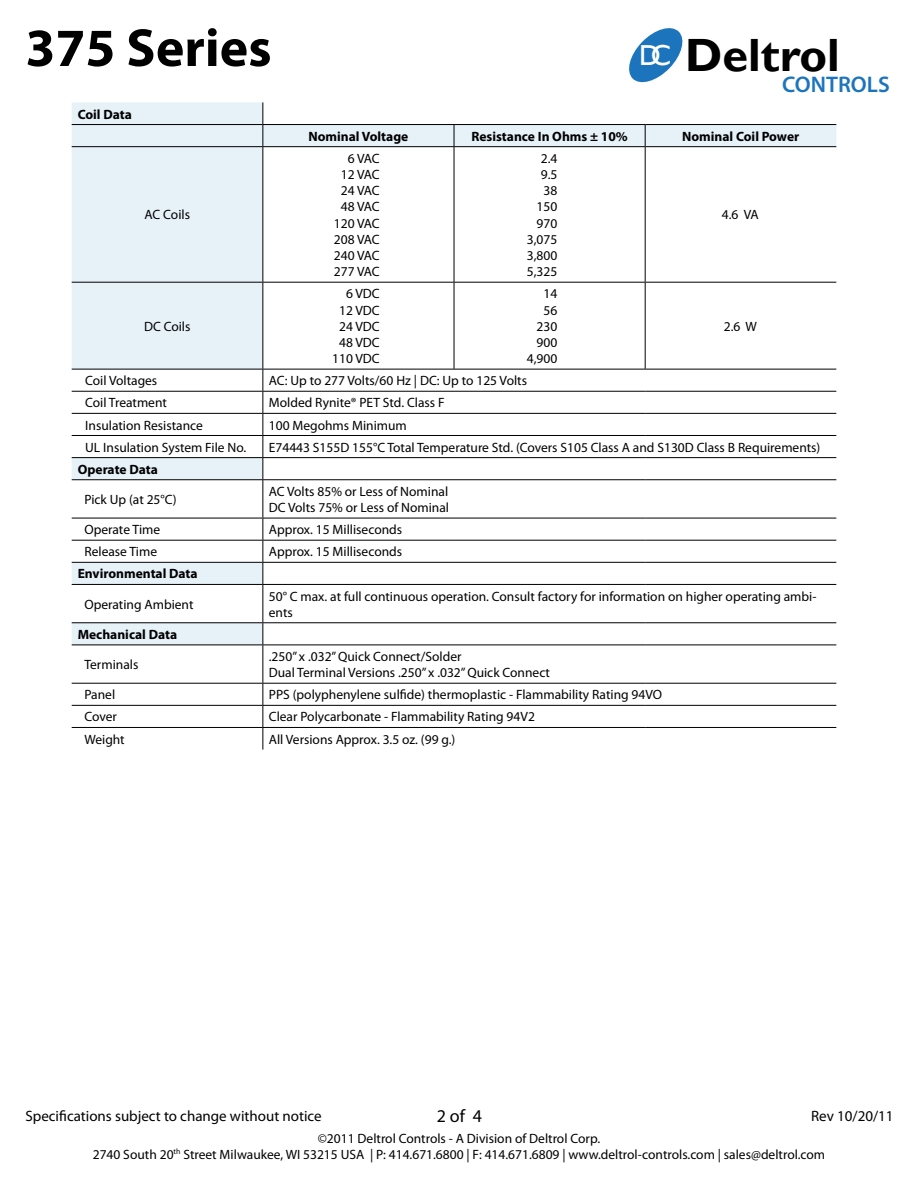
<style>
.page{position:relative;width:918px;height:1188px;background:#fff}
.page>*{position:absolute;margin:0;border:0;box-sizing:border-box;transform-origin:0 0}
.t1{font:700 54px "Myriad Pro";color:#000}
.t2{font:700 46.65px "Gill Sans";color:#000}
.t3{font:28.95px "Gill Sans";color:#fff}
.t4{font:600 22.65px "Myriad Pro";color:#1c75bc}
.t5{font:18px "Myriad Pro";color:#000}
.t6{font:15px "Myriad Pro";color:#000}
.t7{font:13.5px/16.2px "Myriad Pro";color:#000;text-align:right}
.t8{font:700 13.5px "Myriad Pro";color:#000}
</style>
<div class="page">
<svg style="left:629px;top:28px;width:54px;height:55px"></svg>
<svg style="left:72px;top:102px;width:764px;height:543px"></svg>
<hr style="left:72px;top:124px;width:191px;height:1px;background:#000">
<hr style="left:263px;top:124px;width:191px;height:1px;background:#000">
<svg style="left:262px;top:102px;width:1px;height:44px"></svg>
<hr style="left:454px;top:124px;width:191px;height:1px;background:#000">
<svg style="left:454px;top:125px;width:1px;height:21px"></svg>
<hr style="left:645px;top:124px;width:191px;height:1px;background:#000">
<svg style="left:645px;top:125px;width:1px;height:21px"></svg>
<hr style="left:72px;top:146px;width:191px;height:1px;background:#000">
<hr style="left:263px;top:146px;width:191px;height:1px;background:#000">
<hr style="left:262px;top:147px;width:1px;height:135px;background:#000">
<hr style="left:454px;top:146px;width:191px;height:1px;background:#000">
<hr style="left:454px;top:147px;width:1px;height:135px;background:#000">
<hr style="left:645px;top:146px;width:191px;height:1px;background:#000">
<hr style="left:645px;top:147px;width:1px;height:135px;background:#000">
<hr style="left:72px;top:282px;width:191px;height:1px;background:#000">
<hr style="left:263px;top:282px;width:191px;height:1px;background:#000">
<hr style="left:262px;top:283px;width:1px;height:86px;background:#000">
<hr style="left:454px;top:282px;width:191px;height:1px;background:#000">
<hr style="left:454px;top:283px;width:1px;height:86px;background:#000">
<hr style="left:645px;top:282px;width:191px;height:1px;background:#000">
<hr style="left:645px;top:283px;width:1px;height:86px;background:#000">
<hr style="left:72px;top:369px;width:191px;height:1px;background:#000">
<hr style="left:263px;top:369px;width:191px;height:1px;background:#000">
<hr style="left:454px;top:369px;width:191px;height:1px;background:#000">
<hr style="left:645px;top:369px;width:191px;height:1px;background:#000">
<hr style="left:72px;top:391px;width:191px;height:1px;background:#000">
<hr style="left:263px;top:391px;width:191px;height:1px;background:#000">
<hr style="left:454px;top:391px;width:191px;height:1px;background:#000">
<hr style="left:645px;top:391px;width:191px;height:1px;background:#000">
<hr style="left:72px;top:413px;width:191px;height:1px;background:#000">
<hr style="left:263px;top:413px;width:191px;height:1px;background:#000">
<hr style="left:454px;top:413px;width:191px;height:1px;background:#000">
<hr style="left:645px;top:413px;width:191px;height:1px;background:#000">
<hr style="left:72px;top:435px;width:191px;height:1px;background:#000">
<hr style="left:263px;top:435px;width:191px;height:1px;background:#000">
<hr style="left:454px;top:435px;width:191px;height:1px;background:#000">
<hr style="left:645px;top:435px;width:191px;height:1px;background:#000">
<hr style="left:72px;top:457px;width:191px;height:1px;background:#000">
<hr style="left:263px;top:457px;width:191px;height:1px;background:#000">
<svg style="left:262px;top:369px;width:1px;height:110px"></svg>
<hr style="left:454px;top:457px;width:191px;height:1px;background:#000">
<hr style="left:645px;top:457px;width:191px;height:1px;background:#000">
<hr style="left:72px;top:479px;width:191px;height:1px;background:#000">
<hr style="left:263px;top:479px;width:191px;height:1px;background:#000">
<hr style="left:262px;top:480px;width:1px;height:38px;background:#000">
<hr style="left:454px;top:479px;width:191px;height:1px;background:#000">
<hr style="left:645px;top:479px;width:191px;height:1px;background:#000">
<hr style="left:72px;top:518px;width:191px;height:1px;background:#000">
<hr style="left:263px;top:518px;width:191px;height:1px;background:#000">
<hr style="left:454px;top:518px;width:191px;height:1px;background:#000">
<hr style="left:645px;top:518px;width:191px;height:1px;background:#000">
<hr style="left:72px;top:540px;width:191px;height:1px;background:#000">
<hr style="left:263px;top:540px;width:191px;height:1px;background:#000">
<hr style="left:454px;top:540px;width:191px;height:1px;background:#000">
<hr style="left:645px;top:540px;width:191px;height:1px;background:#000">
<hr style="left:72px;top:562px;width:191px;height:1px;background:#000">
<hr style="left:263px;top:562px;width:191px;height:1px;background:#000">
<svg style="left:262px;top:518px;width:1px;height:66px"></svg>
<hr style="left:454px;top:562px;width:191px;height:1px;background:#000">
<hr style="left:645px;top:562px;width:191px;height:1px;background:#000">
<hr style="left:72px;top:584px;width:191px;height:1px;background:#000">
<hr style="left:263px;top:584px;width:191px;height:1px;background:#000">
<hr style="left:262px;top:585px;width:1px;height:37px;background:#000">
<hr style="left:454px;top:584px;width:191px;height:1px;background:#000">
<hr style="left:645px;top:584px;width:191px;height:1px;background:#000">
<hr style="left:72px;top:622px;width:191px;height:1px;background:#000">
<hr style="left:263px;top:622px;width:191px;height:1px;background:#000">
<svg style="left:262px;top:623px;width:1px;height:22px"></svg>
<hr style="left:454px;top:622px;width:191px;height:1px;background:#000">
<hr style="left:645px;top:622px;width:191px;height:1px;background:#000">
<hr style="left:72px;top:645px;width:191px;height:1px;background:#000">
<hr style="left:263px;top:645px;width:191px;height:1px;background:#000">
<hr style="left:262px;top:645px;width:1px;height:38px;background:#000">
<hr style="left:454px;top:645px;width:191px;height:1px;background:#000">
<hr style="left:645px;top:645px;width:191px;height:1px;background:#000">
<hr style="left:72px;top:683px;width:191px;height:1px;background:#000">
<hr style="left:263px;top:683px;width:191px;height:1px;background:#000">
<hr style="left:454px;top:683px;width:191px;height:1px;background:#000">
<hr style="left:645px;top:683px;width:191px;height:1px;background:#000">
<hr style="left:72px;top:705px;width:191px;height:1px;background:#000">
<hr style="left:263px;top:705px;width:191px;height:1px;background:#000">
<hr style="left:454px;top:705px;width:191px;height:1px;background:#000">
<hr style="left:645px;top:705px;width:191px;height:1px;background:#000">
<hr style="left:72px;top:727px;width:191px;height:1px;background:#000">
<hr style="left:263px;top:727px;width:191px;height:1px;background:#000">
<svg style="left:262px;top:684px;width:1px;height:66px"></svg>
<hr style="left:454px;top:727px;width:191px;height:1px;background:#000">
<hr style="left:645px;top:727px;width:191px;height:1px;background:#000">
<h1 class="t1" style="left:26px;top:13px;width:248px">375 Series</h1>
<p class="t8" style="left:78px;top:105px;width:56px">Coil Data</p>
<p class="t7" style="left:145px;top:207px;width:47px">AC Coils</p>
<p class="t7" style="left:144px;top:318px;width:48px">DC Coils</p>
<h3 class="t3" style="left:639px;top:39px;width:34px">DC</h3>
<h2 class="t2" style="left:685px;top:27px;width:156px">Deltrol</h2>
<h3 class="t4" style="left:782px;top:70px;width:109px">CONTROLS</h3>
<p class="t8" style="left:308px;top:127px;width:101px">Nominal Voltage</p>
<p class="t8" style="left:471px;top:127px;width:158px">Resistance In Ohms ± 10%</p>
<p class="t8" style="left:682px;top:127px;width:119px">Nominal Coil Power</p>
<p class="t7" style="left:334px;top:150px;width:47px">6 VAC<br>12 VAC<br>24 VAC<br>48 VAC<br>120 VAC<br>208 VAC<br>240 VAC<br>277 VAC</p>
<p class="t7" style="left:527px;top:150px;width:32px">2.4<br>9.5<br>38<br>150<br>970<br>3,075<br>3,800<br>5,325</p>
<p class="t7" style="left:332px;top:285px;width:49px">6 VDC<br>12 VDC<br>24 VDC<br>48 VDC<br>110 VDC</p>
<p class="t7" style="left:527px;top:285px;width:32px">14<br>56<br>230<br>900<br>4,900</p>
<p class="t7" style="left:722px;top:207px;width:38px">4.6 VA</p>
<p class="t7" style="left:724px;top:318px;width:35px">2.6 W</p>
<p class="t7" style="left:85px;top:372px;width:74px">Coil Voltages</p>
<p class="t7" style="left:269px;top:372px;width:260px">AC: Up to 277 Volts/60 Hz | DC: Up to 125 Volts</p>
<p class="t7" style="left:85px;top:395px;width:83px">Coil Treatment</p>
<p class="t7" style="left:269px;top:395px;width:177px">Molded Rynite® PET Std. Class F</p>
<p class="t7" style="left:85px;top:417px;width:119px">Insulation Resistance</p>
<p class="t7" style="left:269px;top:417px;width:140px">100 Megohms Minimum</p>
<p class="t7" style="left:85px;top:439px;width:163px">UL Insulation System File No.</p>
<p class="t7" style="left:269px;top:439px;width:553px">E74443 S155D 155°C Total Temperature Std. (Covers S105 Class A and S130D Class B Requirements)</p>
<p class="t8" style="left:78px;top:460px;width:82px">Operate Data</p>
<p class="t7" style="left:84px;top:491px;width:94px">Pick Up (at 25°C)</p>
<p class="t7" style="left:269px;top:483px;width:182px;text-align:left">AC Volts 85% or Less of Nominal<br>DC Volts 75% or Less of Nominal</p>
<p class="t7" style="left:84px;top:521px;width:77px">Operate Time</p>
<p class="t7" style="left:269px;top:521px;width:135px">Approx. 15 Milliseconds</p>
<p class="t7" style="left:84px;top:543px;width:74px">Release Time</p>
<p class="t7" style="left:269px;top:543px;width:135px">Approx. 15 Milliseconds</p>
<p class="t8" style="left:78px;top:565px;width:122px">Environmental Data</p>
<p class="t7" style="left:84px;top:596px;width:111px">Operating Ambient</p>
<p class="t7" style="left:269px;top:588px;width:549px;text-align:left">50° C max. at full continuous operation. Consult factory for information on higher operating ambi&shy;ents</p>
<p class="t8" style="left:78px;top:626px;width:101px">Mechanical Data</p>
<p class="t7" style="left:84px;top:656px;width:55px">Terminals</p>
<p class="t7" style="left:269px;top:648px;width:283px;text-align:left">.250” x .032” Quick Connect/Solder<br>Dual Terminal Versions .250” x .032” Quick Connect</p>
<p class="t7" style="left:84px;top:687px;width:32px">Panel</p>
<p class="t7" style="left:269px;top:687px;width:395px">PPS (polyphenylene sulfide) thermoplastic - Flammability Rating 94VO</p>
<p class="t7" style="left:84px;top:709px;width:34px">Cover</p>
<p class="t7" style="left:269px;top:709px;width:268px">Clear Polycarbonate - Flammability Rating 94V2</p>
<p class="t7" style="left:84px;top:731px;width:42px">Weight</p>
<p class="t7" style="left:269px;top:731px;width:188px">All Versions Approx. 3.5 oz. (99 g.)</p>
<p class="t6" style="left:26px;top:1107px;width:298px">Specifications subject to change without notice</p>
<h3 class="t5" style="left:437px;top:1105px;width:47px">2 of 4</h3>
<p class="t6" style="left:811px;top:1107px;width:84px">Rev 10/20/11</p>
<p class="t7" style="left:93px;top:1130px;width:734px;text-align:center">©2011 Deltrol Controls - A Division of Deltrol Corp.<br>2740 South 20<sup>th</sup> Street Milwaukee, WI 53215 USA | P: 414.671.6800 | F: 414.671.6809 | www.deltrol-controls.com | sales@deltrol.com</p>
</div>
